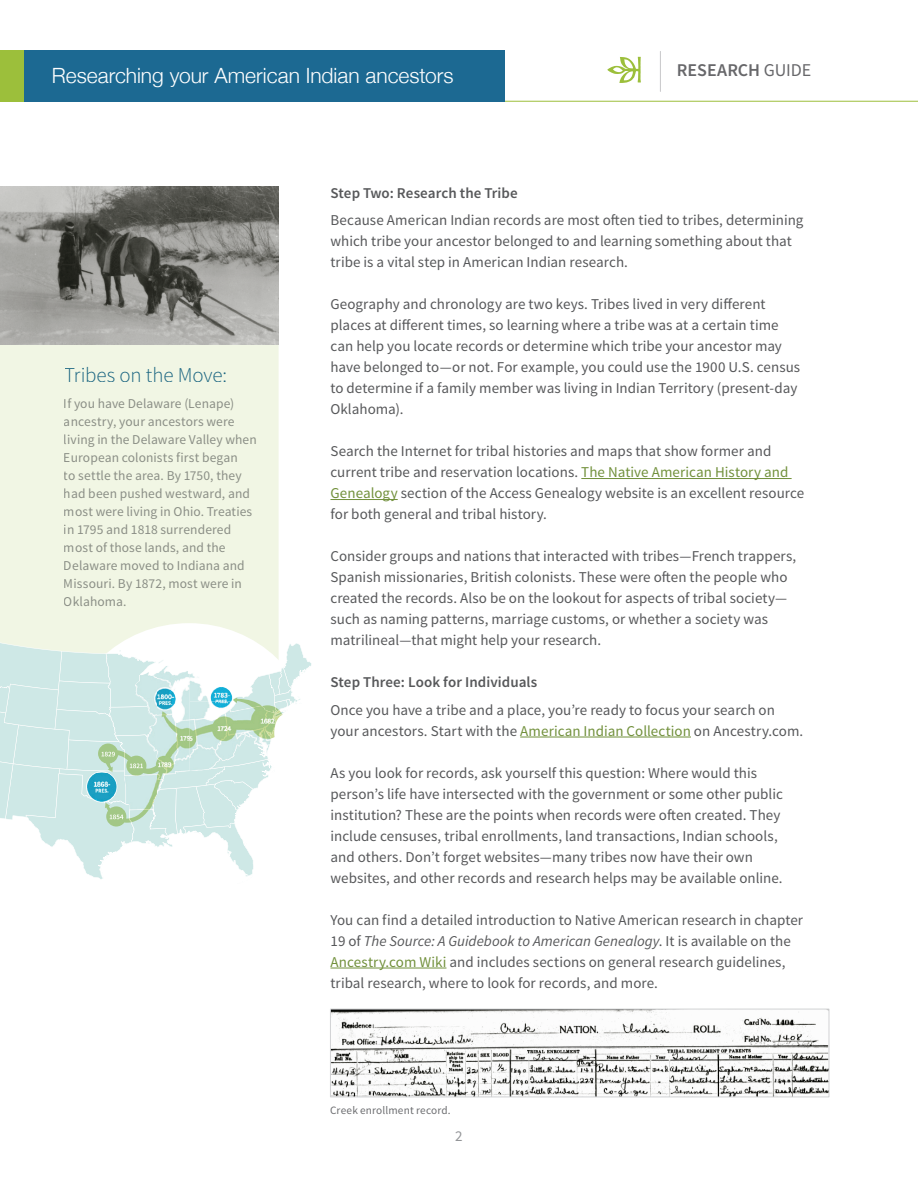
<style>
.page{position:relative;width:918px;height:1188px;background:#fff}
.page>*{position:absolute;margin:0;border:0;box-sizing:border-box;transform-origin:0 0}
.t1{font:300 21px "Helvetica Neue";color:#fff}
.t2{font:300 21px "Source Sans Pro";letter-spacing:-.005em;color:#1c6992}
.t3{font:600 18px "Source Sans Pro";color:#67676a}
.t4{font:15px/21px "Source Sans Pro";letter-spacing:.005em;color:#57585a}
.t5{font:600 15px "Source Sans Pro";letter-spacing:.005em;color:#57585a}
.t6{font:15px "Source Sans Pro";color:#939598}
.t7{font:13.5px/18px "Source Sans Pro";letter-spacing:.005em;color:#939598}
.t8{font:11.25px "Source Sans Pro";letter-spacing:.015em;color:#6c6d70}
.s1{font-weight:400}
.s2{color:#71903b}
.s3{font-style:italic}
</style>
<div class="page">
<hr style="left:660px;top:51px;width:1px;height:40px;background:#c7c8ca">
<svg style="left:607px;top:57px;width:34px;height:26px"></svg>
<hr style="left:0;top:101px;width:918px;height:1px;background:#9cbf3b">
<div style="left:0;top:344px;width:279px;height:294px;background:#f1f6e4"></div>
<hr style="left:581px;top:478px;width:211px;height:1px;background:#71903b">
<hr style="left:330px;top:499px;width:68px;height:1px;background:#71903b">
<hr style="left:520px;top:737px;width:171px;height:1px;background:#71903b">
<hr style="left:330px;top:968px;width:116px;height:1px;background:#71903b">
<img style="left:0;top:187px;width:279px;height:157px">
<img style="left:332px;top:1011px;width:495px;height:84px">
<div style="left:330px;top:1009px;width:499px;height:88px;border:1px solid #d1d2d4"></div>
<div style="left:0;top:51px;width:504px;height:51px;background:#1c6992"></div>
<div style="left:0;top:51px;width:23px;height:51px;background:#9cbf3b"></div>
<div style="left:65px;top:623px;width:248px;height:239px;background:#fff;border-radius:50%"></div>
<svg style="left:0;top:638px;width:311px;height:241px"></svg>
<img style="left:190px;top:701px;width:55px;height:70px">
<img style="left:190px;top:672px;width:19px;height:29px">
<h1 class="t1" style="left:52px;top:58px;width:403px">Researching your American Indian ancestors</h1>
<p class="t3" style="left:677px;top:59px;width:136px">RESEARCH <span class="s1">GUIDE</span></p>
<h1 class="t2" style="left:65px;top:362px;width:164px">Tribes on the Move:</h1>
<p class="t7" style="left:64px;top:395px;width:195px">If you have Delaware (Lenape) ancestry, your ancestors were living in the Delaware Valley when<br>European colonists first began<br>to settle the area. By 1750, they had been pushed westward, and most were living in Ohio. Treaties in 1795 and 1818 surrendered most of those lands, and the<br>Delaware moved to Indiana and<br>Missouri. By 1872, most were in<br>Oklahoma.</p>
<p class="t5" style="left:330px;top:183px;width:189px">Step Two: Research the Tribe</p>
<p class="t4" style="left:330px;top:210px;width:475px">Because American Indian records are most often tied to tribes, determining which tribe your ancestor belonged to and learning something about that tribe is a vital step in American Indian research.</p>
<p class="t4" style="left:330px;top:294px;width:471px">Geography and chronology are two keys. Tribes lived in very different places at different times, so learning where a tribe was at a certain time can help you locate records or determine which tribe your ancestor may have belonged to—or not. For example, you could use the 1900 U.S. census to determine if a family member was living in Indian Territory (present-day Oklahoma).</p>
<p class="t4" style="left:330px;top:441px;width:475px">Search the Internet for tribal histories and maps that show former and current tribe and reservation locations. <span class="s2">The Native American History and Genealogy</span> section of the Access Genealogy website is an excellent resource for both general and tribal history.</p>
<p class="t4" style="left:330px;top:546px;width:467px">Consider groups and nations that interacted with tribes—French trappers, Spanish missionaries, British colonists. These were often the people who created the records. Also be on the lookout for aspects of tribal society— such as naming patterns, marriage customs, or whether a society was matrilineal—that might help your research.</p>
<p class="t5" style="left:330px;top:673px;width:208px">Step Three: Look for Individuals</p>
<p class="t4" style="left:330px;top:699px;width:474px">Once you have a tribe and a place, you’re ready to focus your search on your ancestors. Start with the <span class="s2">American Indian Collection</span> on Ancestry.com.</p>
<p class="t4" style="left:330px;top:762px;width:454px">As you look for records, ask yourself this question: Where would this person’s life have intersected with the government or some other public institution? These are the points when records were often created. They include censuses, tribal enrollments, land transactions, Indian schools, and others. Don’t forget websites—many tribes now have their own websites, and other records and research helps may be available online.</p>
<p class="t4" style="left:330px;top:909px;width:474px">You can find a detailed introduction to Native American research in chapter 19 of <span class="s3">The Source: A Guidebook to American Genealogy</span>. It is available on the <span class="s2">Ancestry.com Wiki</span> and includes sections on general research guidelines, tribal research, where to look for records, and more.</p>
<p class="t8" style="left:330px;top:1104px;width:122px">Creek enrollment record.</p>
<p class="t6" style="left:455px;top:1127px;width:9px">2</p>
</div>
